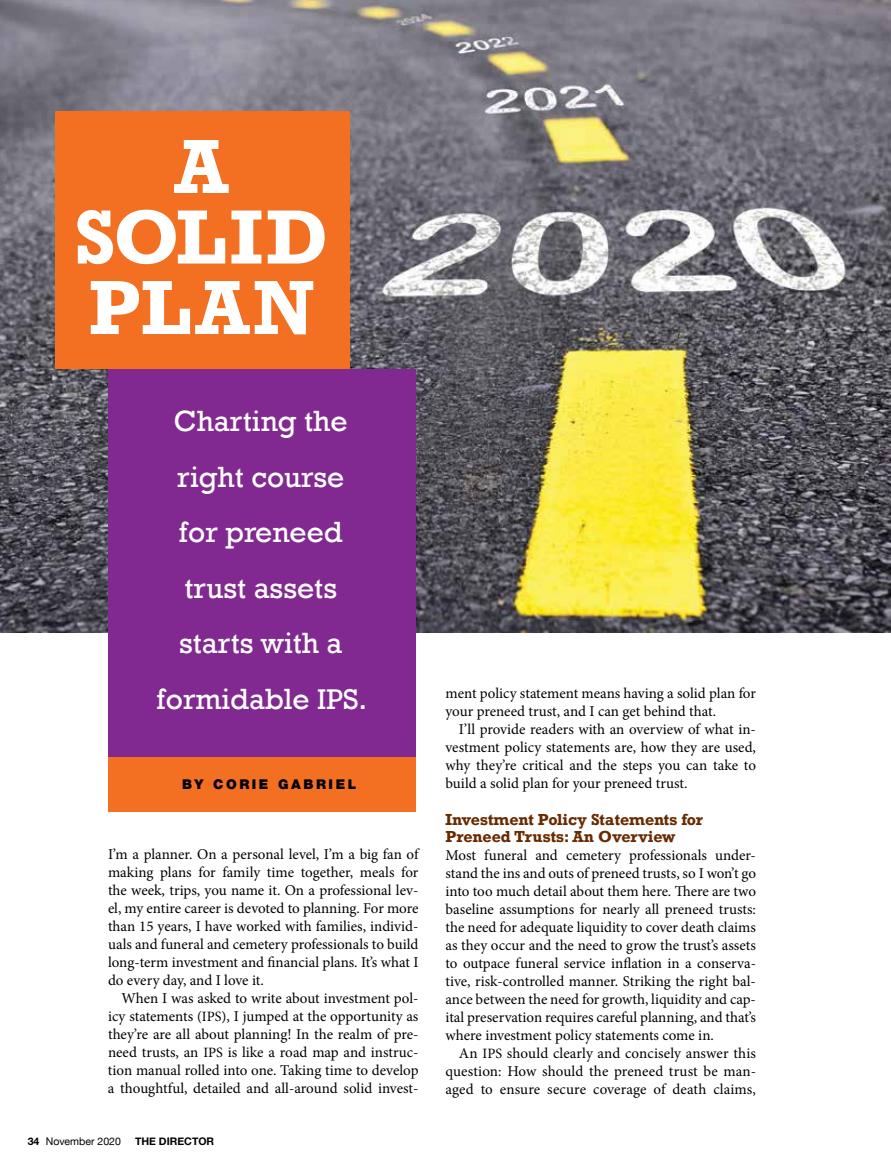
<style>
.page{position:relative;width:891px;height:1175px;background:#fff}
.page>*{position:absolute;margin:0;border:0;box-sizing:border-box;transform-origin:0 0}
.t1{font:700 72px/70.5px "Rockwell";letter-spacing:.04em;color:#fff;text-align:center}
.t2{font:30px/55.5px "Rockwell";color:#fff;text-align:center}
.t3{font:15px/18px "Minion Pro";color:#000;text-align:justify}
.t4{font:700 15px/16.5px "Rockwell";letter-spacing:-.01em;color:#692a00}
.t5{font:900 13.5px "Helvetica Neue LT Std";letter-spacing:.19em;color:#000}
.t6{font:10.5px "Helvetica Neue";color:#000}
.t7{font:700 10.5px "Helvetica Neue";color:#000}
.s1{font-size:29.25px}
.s2{font-size:14.25px}
.s3{font-family:"Helvetica Neue LT Std";font-weight:700}
</style>
<div class="page">
<img style="left:0;top:0;width:891px;height:632px">
<div style="left:55px;top:111px;width:295px;height:258px;background:#f36f21"></div>
<div style="left:108px;top:369px;width:308px;height:388px;background:#812990"></div>
<div style="left:108px;top:758px;width:308px;height:54px;background:#f36f21"></div>
<h1 class="t1" style="left:74px;top:130px;width:256px">A<br>SOLID<br>PLAN</h1>
<h2 class="t2" style="left:157px;top:394px;width:212px">Charting the right course for preneed trust assets starts with a formidable <span class="s1">IPS</span>.</h2>
<p class="t5" style="left:182px;top:776px;width:176px">BY CORIE GABRIEL</p>
<p class="t3" style="left:108px;top:845px;width:312px">I’m a planner. On a personal level, I’m a big fan of making plans for family time together, meals for the week, trips, you name it. On a professional lev&shy;el, my entire career is devoted to planning. For more than 15 years, I have worked with families, individ&shy;uals and funeral and cemetery professionals to build long-term investment and financial plans. It’s what I do every day, and I love it.</p>
<p class="t3" style="left:108px;top:989px;width:312px;text-indent:14px">When I was asked to write about investment pol&shy;icy statements <span class="s2">(IPS)</span>, I jumped at the opportunity as they’re are all about planning! In the realm of pre&shy;need trusts, an <span class="s2">IPS</span> is like a road map and instruc&shy;tion manual rolled into one. Taking time to develop a thoughtful, detailed and all-around solid invest-</p>
<p class="t6" style="left:28px;top:1133px;width:95px"><span class="s3">34</span> November 2020</p>
<p class="t7" style="left:135px;top:1133px;width:81px">THE DIRECTOR</p>
<p class="t3" style="left:445px;top:684px;width:312px">ment policy statement means having a solid plan for your preneed trust, and I can get behind that.</p>
<p class="t3" style="left:445px;top:720px;width:312px;text-indent:13px">I’ll provide readers with an overview of what in&shy;vestment policy statements are, how they are used, why they’re critical and the steps you can take to build a solid plan for your preneed trust.</p>
<p class="t4" style="left:445px;top:811px;width:259px">Investment Policy Statements for<br>Preneed Trusts: An Overview</p>
<p class="t3" style="left:445px;top:846px;width:312px">Most funeral and cemetery professionals under&shy;stand the ins and outs of preneed trusts, so I won’t go into too much detail about them here. There are two baseline assumptions for nearly all preneed trusts: the need for adequate liquidity to cover death claims as they occur and the need to grow the trust’s assets to outpace funeral service inflation in a conserva&shy;tive, risk-controlled manner. Striking the right bal&shy;ance between the need for growth, liquidity and cap&shy;ital preservation requires careful planning, and that’s where investment policy statements come in.</p>
<p class="t3" style="left:445px;top:1044px;width:312px;text-indent:13px">An <span class="s2">IPS</span> should clearly and concisely answer this question: How should the preneed trust be man&shy;aged to ensure secure coverage of death claims,</p>
</div>
